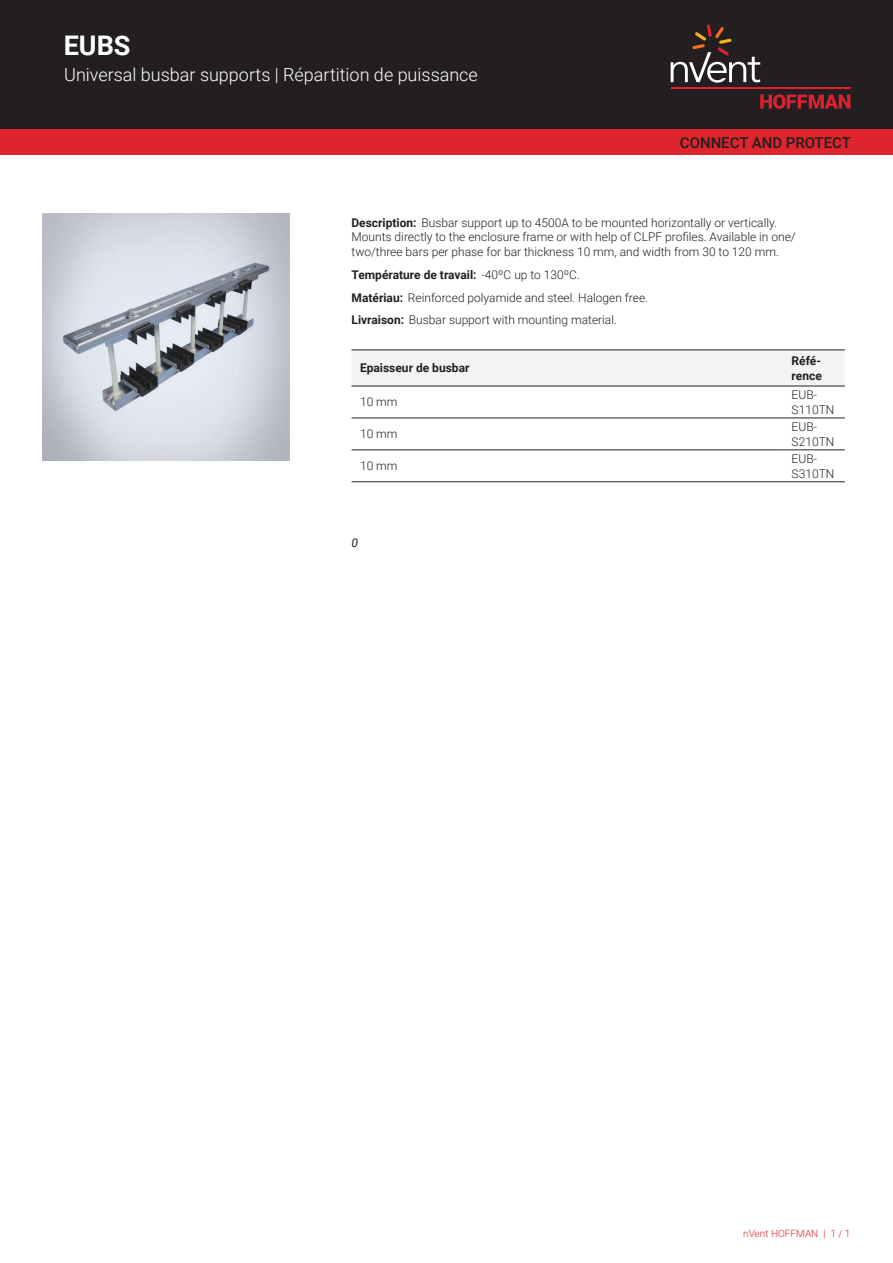
<style>
.page{position:relative;width:893px;height:1263px;background:#fff}
.page>*{position:absolute;margin:0;border:0;box-sizing:border-box;transform-origin:0 0}
.t1{font:700 27px "Roboto";color:#fff}
.t2{font:300 18px "Roboto";color:#fff}
.t3{font:500 15px "Roboto";color:#231f20}
.t4{font:300 12px/14.4px "Roboto";color:#231f20}
.t5{font:700 12px/14.4px "Roboto";color:#231f20}
.t6{font:italic 12px "Roboto";color:#231f20}
.t7{font:300 10.05px "Roboto";color:#de252e}
.s1{font-weight:700}
</style>
<div class="page">
<div style="left:0;top:0;width:893px;height:129px;background:#231f20"></div>
<svg style="left:760px;top:94px;width:90px;height:15px"></svg>
<hr style="left:671px;top:88px;width:179px;height:1px;background:#db2230">
<svg style="left:671px;top:24px;width:89px;height:59px"></svg>
<div style="left:0;top:129px;width:893px;height:26px;background:#de252e"></div>
<div style="left:351px;top:351px;width:494px;height:35px;background:#f2f3f4"></div>
<hr style="left:351px;top:350px;width:432px;height:1px;background:#231f20">
<hr style="left:783px;top:350px;width:62px;height:1px;background:#231f20">
<hr style="left:351px;top:418px;width:432px;height:1px;background:#231f20">
<hr style="left:783px;top:418px;width:62px;height:1px;background:#231f20">
<hr style="left:351px;top:450px;width:432px;height:1px;background:#231f20">
<hr style="left:783px;top:450px;width:62px;height:1px;background:#231f20">
<hr style="left:351px;top:481px;width:432px;height:1px;background:#231f20">
<hr style="left:783px;top:481px;width:62px;height:1px;background:#231f20">
<hr style="left:351px;top:386px;width:432px;height:1px;background:#231f20">
<hr style="left:783px;top:386px;width:62px;height:1px;background:#231f20">
<img style="left:43px;top:213px;width:246px;height:247px">
<h1 class="t1" style="left:64px;top:27px;width:68px">EUBS</h1>
<h2 class="t2" style="left:64px;top:62px;width:415px">Universal busbar supports | Répartition de puissance</h2>
<p class="t3" style="left:680px;top:132px;width:173px">CONNECT AND PROTECT</p>
<p class="t4" style="left:351px;top:215px;width:446px"><span class="s1">Description:</span> Busbar support up to 4500A to be mounted horizontally or vertically.<br>Mounts directly to the enclosure frame or with help of CLPF profiles. Available in one/ two/three bars per phase for bar thickness 10 mm, and width from 30 to 120 mm.</p>
<p class="t4" style="left:351px;top:262px;width:298px;line-height:23px"><span class="s1">Température de travail:</span> -40ºC up to 130ºC.<br><span class="s1">Matériau:</span> Reinforced polyamide and steel. Halogen free.<br><span class="s1">Livraison:</span> Busbar support with mounting material.</p>
<p class="t5" style="left:360px;top:360px;width:111px">Epaisseur de busbar</p>
<p class="t5" style="left:792px;top:353px;width:32px">Réfé&shy;rence</p>
<p class="t4" style="left:360px;top:395px;width:39px">10 mm</p>
<p class="t4" style="left:792px;top:387px;width:44px">EUB-<br>S110TN</p>
<p class="t4" style="left:360px;top:426px;width:39px">10 mm</p>
<p class="t4" style="left:792px;top:419px;width:44px">EUB-<br>S210TN</p>
<p class="t4" style="left:360px;top:458px;width:39px">10 mm</p>
<p class="t4" style="left:792px;top:451px;width:44px">EUB-<br>S310TN</p>
<p class="t6" style="left:352px;top:534px;width:8px">0</p>
<p class="t7" style="left:743px;top:1226px;width:109px">nVent HOFFMAN | 1 / 1</p>
</div>
